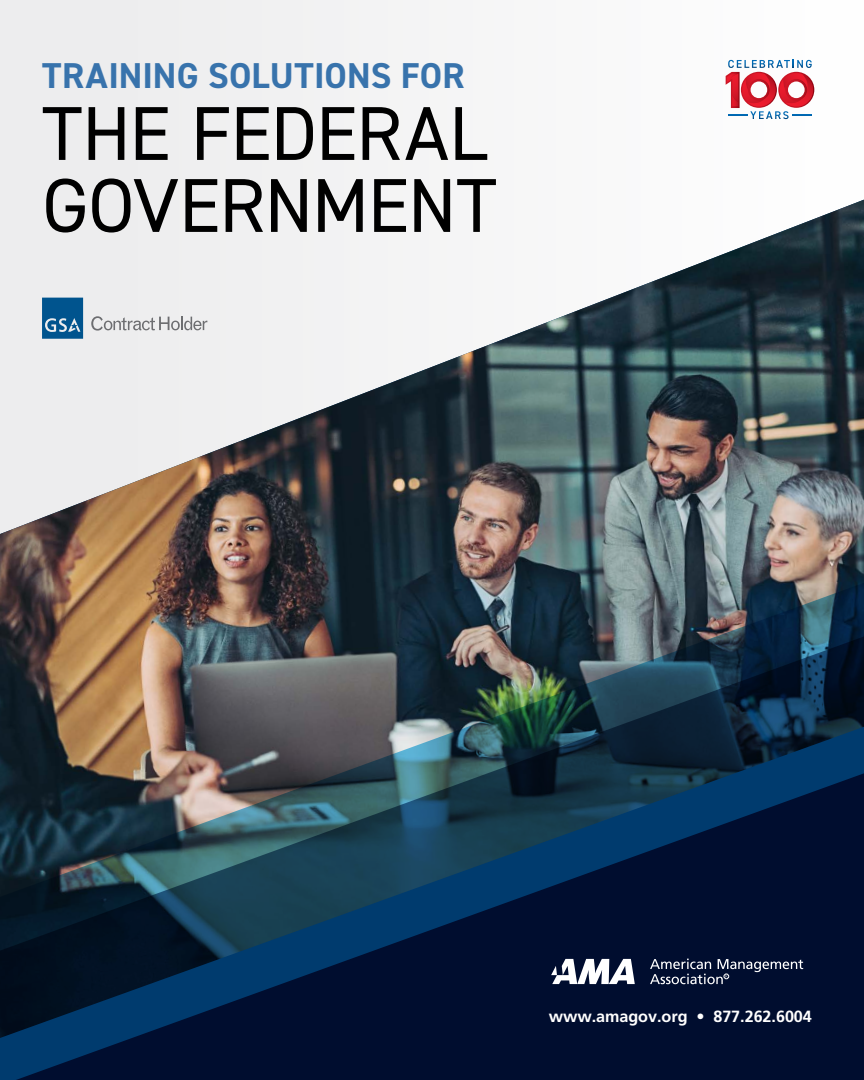
<style>
.page{position:relative;width:864px;height:1080px;background:#fff}
.page>*{position:absolute;margin:0;border:0;box-sizing:border-box;transform-origin:0 0}
.t1{font:76.5px/72px "DIN2014";letter-spacing:-.01em;color:#000}
.t2{font:700 36px "DIN2014";letter-spacing:.005em;color:#3873ac}
.t3{font:700 16.2px "Frutiger LT Std";letter-spacing:-.005em;color:#fff}
</style>
<div class="page">
<div style="left:0;top:0;width:864px;height:575px;background:#f4f4f5"></div>
<img style="left:0;top:200px;width:864px;height:383px">
<img style="left:0;top:583px;width:864px;height:144px">
<img style="left:0;top:727px;width:864px;height:353px">
<svg style="left:1px;top:773px;width:863px;height:307px;background:#0b2542"></svg>
<svg style="left:551px;top:959px;width:84px;height:25px"></svg>
<svg style="left:650px;top:959px;width:153px;height:25px;background:#2f3955"></svg>
<svg style="left:42px;top:298px;width:41px;height:41px;background:#1b6598"></svg>
<svg style="left:91px;top:316px;width:116px;height:15px"></svg>
<svg style="left:726px;top:60px;width:88px;height:59px"></svg>
<h2 class="t2" style="left:42px;top:52px;width:424px">TRAINING SOLUTIONS FOR</h2>
<h1 class="t1" style="left:42px;top:96px;width:455px">THE FEDERAL<br>GOVERNMENT</h1>
<p class="t3" style="left:549px;top:1007px;width:265px">www.amagov.org • 877.262.6004</p>
</div>
